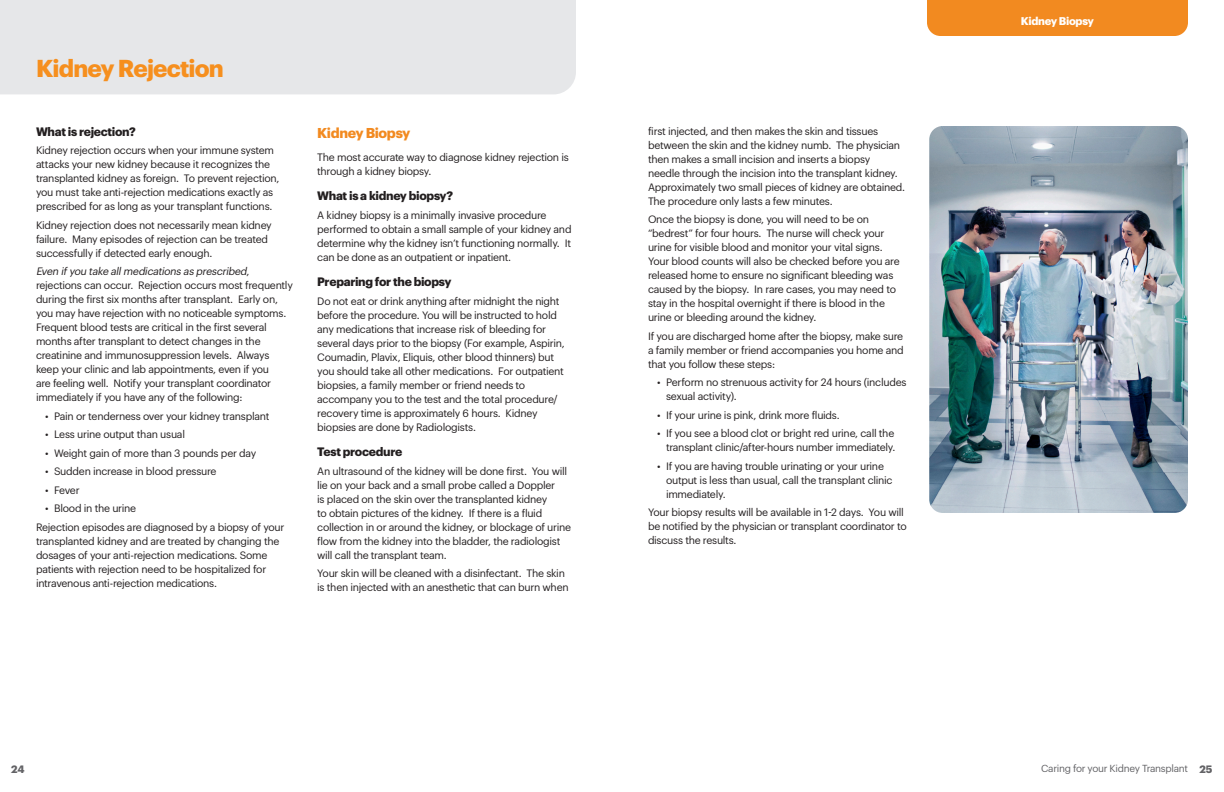
<style>
.page{position:relative;width:1224px;height:792px;background:#fff}
.page>*{position:absolute;margin:0;border:0;box-sizing:border-box;transform-origin:0 0}
.t1{font:700 24px "Graphik";letter-spacing:-.035em;color:#f68f1e}
.sub_headline{font:700 14px "Graphik";letter-spacing:-.025em;color:#f28a20}
.bold{font:700 12px "Graphik";letter-spacing:-.025em;color:#231f20}
.t2{font:700 11px "Graphik";letter-spacing:-.025em;color:#fff}
.copy{font:10.5px/14px "Graphik";letter-spacing:-.025em;color:#231f20}
.t3{font:700 10.5px "Graphik";color:#636366}
.t4{font:10px "Graphik";letter-spacing:-.03em;color:#636366}
.s1{font-style:italic}
.s2{font-weight:700;font-size:10.5px}
</style>
<div class="page">
<div style="left:927px;top:0;width:261px;height:36px;background:#f28a20"></div>
<div style="left:0;top:0;width:576px;height:94px;background:#e6e7e9"></div>
<img style="left:929px;top:126px;width:259px;height:387px">
<p class="t1" style="left:36px;top:50px;width:189px">Kidney Rejection</p>
<p class="bold" style="left:36px;top:122px;width:101px">What is rejection?</p>
<p class="copy" style="left:36px;top:143px;width:245px">Kidney rejection occurs when your immune system attacks your new kidney because it recognizes the transplanted kidney as foreign. To prevent rejection, you must take anti-rejection medications exactly as prescribed for as long as your transplant functions.</p>
<p class="copy" style="left:36px;top:217px;width:237px">Kidney rejection does not necessarily mean kidney failure. Many episodes of rejection can be treated successfully if detected early enough.</p>
<p class="copy" style="left:36px;top:264px;width:258px"><span class="s1">Even ifyou take allmedicationsasprescribed</span>, rejections can occur. Rejection occurs most frequently during the first six months after transplant. Early on, you may have rejection with no noticeable symptoms.<br>Frequent blood tests are critical in the first several months after transplant to detect changes in the creatinine and immunosuppression levels. Always keep your clinic and lab appointments, even if you<br>are feeling well. Notify your transplant coordinator immediately if you have any of the following:</p>
<p class="copy" style="left:45px;top:408px;width:226px">• Pain or tenderness over your kidney transplant</p>
<p class="copy" style="left:45px;top:427px;width:142px">• Less urine output than usual</p>
<p class="copy" style="left:45px;top:445px;width:213px">• Weight gain of more than 3 pounds per day</p>
<p class="copy" style="left:45px;top:464px;width:173px">• Sudden increase in blood pressure</p>
<p class="copy" style="left:45px;top:482px;width:36px">• Fever</p>
<p class="copy" style="left:45px;top:501px;width:93px">• Blood in the urine</p>
<p class="copy" style="left:36px;top:519px;width:250px">Rejection episodes are diagnosed by a biopsy of your transplanted kidney and are treated by changing the dosages of your anti-rejection medications. Some patients with rejection need to be hospitalized for intravenous anti-rejection medications.</p>
<p class="sub_headline" style="left:317px;top:122px;width:95px">Kidney Biopsy</p>
<p class="copy" style="left:317px;top:149px;width:253px">The most accurate way to diagnose kidney rejection is through a kidney biopsy.</p>
<p class="bold" style="left:317px;top:186px;width:138px">What is a kidney biopsy?</p>
<p class="copy" style="left:317px;top:207px;width:256px">A kidney biopsy is a minimally invasive procedure performed to obtain a small sample of your kidney and determine why the kidney isn’t functioning normally. It can be done as an outpatient or inpatient.</p>
<p class="bold" style="left:317px;top:272px;width:136px">Preparing for the biopsy</p>
<p class="copy" style="left:317px;top:293px;width:249px">Do not eat or drink anything after midnight the night before the procedure. You will be instructed to hold any medications that increase risk of bleeding for several days prior to the biopsy (For example, Aspirin, Coumadin, Plavix, Eliquis, other blood thinners) but you should take all other medications. For outpatient biopsies, a family member or friend needs to accompany you to the test and the total procedure/ recovery time is approximately 6 hours. Kidney biopsies are done by Radiologists.</p>
<p class="bold" style="left:317px;top:442px;width:87px">Test procedure</p>
<p class="copy" style="left:317px;top:463px;width:255px">An ultrasound of the kidney will be done first. You will lie on your back and a small probe called a Doppler<br>is placed on the skin over the transplanted kidney<br>to obtain pictures of the kidney. If there is a fluid collection in or around the kidney, or blockage of urine flow from the kidney into the bladder, the radiologist will call the transplant team.</p>
<p class="copy" style="left:317px;top:565px;width:253px">Your skin will be cleaned with a disinfectant. The skin is then injected with an anesthetic that can burn when</p>
<p class="copy" style="left:648px;top:123px;width:259px">first injected, and then makes the skin and tissues between the skin and the kidney numb. The physician then makes a small incision and inserts a biopsy<br>needle through the incision into the transplant kidney.<br>Approximately two small pieces of kidney are obtained.<br>The procedure only lasts a few minutes.</p>
<p class="copy" style="left:648px;top:211px;width:253px">Once the biopsy is done, you will need to be on “bedrest” for four hours. The nurse will check your urine for visible blood and monitor your vital signs.<br>Your blood counts will also be checked before you are released home to ensure no significant bleeding was caused by the biopsy. In rare cases, you may need to stay in the hospital overnight if there is blood in the urine or bleeding around the kidney.</p>
<p class="copy" style="left:648px;top:328px;width:257px;text-align:justify">If you are discharged home after the biopsy, make sure a family member or friend accompanies you home and that you follow these steps:</p>
<p class="copy" style="left:666px;top:374px;width:242px;text-indent:-9px">• Perform no strenuous activity for 24 hours (includes sexual activity).</p>
<p class="copy" style="left:657px;top:407px;width:184px">• If your urine is pink, drink more fluids.</p>
<p class="copy" style="left:657px;top:425px;width:240px;text-align:right">• If you see a blood clot or bright red urine, call the transplant clinic/after-hours number immediately.</p>
<p class="copy" style="left:666px;top:458px;width:228px;text-indent:-9px">• If you are having trouble urinating or your urine output is less than usual, call the transplant clinic immediately.</p>
<p class="copy" style="left:648px;top:504px;width:260px">Your biopsy results will be available in 1-2 days. You will be notified by the physician or transplant coordinator to discuss the results.</p>
<p class="t2" style="left:1021px;top:12px;width:75px">Kidney Biopsy</p>
<p class="t3" style="left:11px;top:761px;width:15px">24</p>
<p class="t4" style="left:1041px;top:761px;width:173px">Caring for your Kidney Transplant <span class="s2">25</span></p>
</div>
